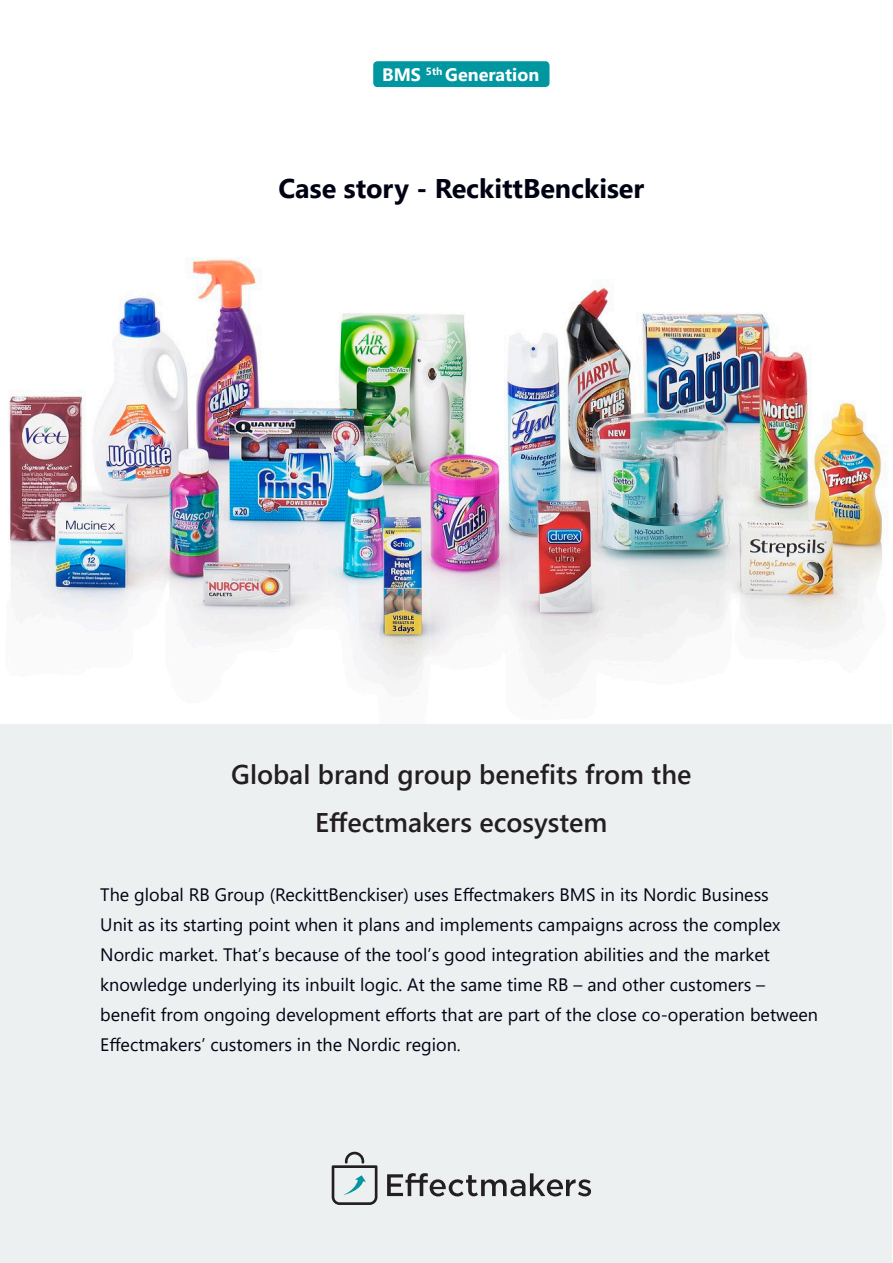
<style>
.page{position:relative;width:893px;height:1263px;background:#fff}
.page>*{position:absolute;margin:0;border:0;box-sizing:border-box;transform-origin:0 0}
.t1{font:600 27px/48.8px "Segoe UI";color:#231f20;text-align:center}
.t2{font:700 27px "Segoe UI";color:#000213}
.t3{font:18px/30px "Segoe UI";color:#000213}
.t4{font:700 18px "Segoe UI";color:#fff}
</style>
<div class="page">
<div style="left:0;top:349px;width:891px;height:914px;background:#edf0f1"></div>
<div style="left:373px;top:61px;width:176px;height:26px;background:#0097a0;border-radius:4px"></div>
<img style="left:0;top:257px;width:891px;height:466px">
<svg style="left:387px;top:1173px;width:204px;height:23px"></svg>
<svg style="left:332px;top:1152px;width:45px;height:53px"></svg>
<p class="t4" style="left:382px;top:60px;width:159px">BMS <sup>5th</sup> Generation</p>
<h1 class="t2" style="left:278px;top:167px;width:367px">Case story - ReckittBenckiser</h1>
<h1 class="t1" style="left:231px;top:749px;width:462px">Global brand group benefits from the<br>Effectmakers ecosystem</h1>
<p class="t3" style="left:100px;top:879px;width:719px">The global RB Group (ReckittBenckiser) uses Effectmakers BMS in its Nordic Business<br>Unit as its starting point when it plans and implements campaigns across the complex Nordic market. That’s because of the tool’s good integration abilities and the market knowledge underlying its inbuilt logic. At the same time RB – and other customers – benefit from ongoing development efforts that are part of the close co-operation between Effectmakers’ customers in the Nordic region.</p>
</div>
